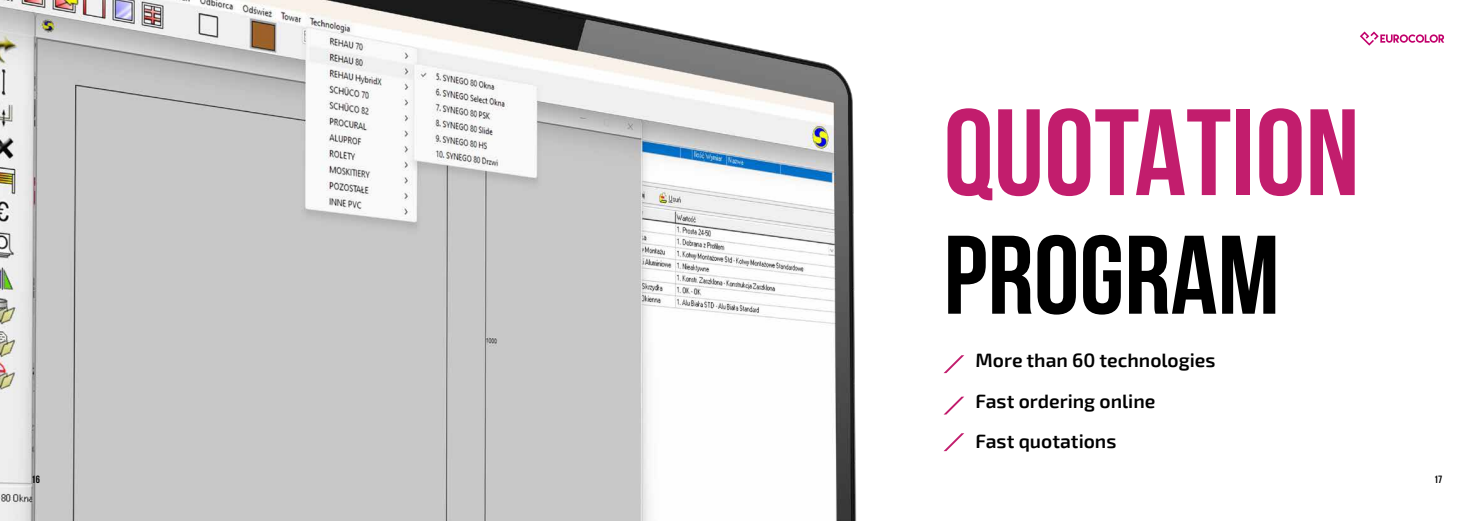
<style>
.page{position:relative;width:1474px;height:521px;background:#fff}
.page>*{position:absolute;margin:0;border:0;box-sizing:border-box;transform-origin:0 0}
.t1{font:700 122.5px "Bebas Neue";color:#c21d6d}
.t2{font:700 111.39px "Bebas Neue";color:#000}
.t3{font:600 19.43px/40.4px "Exo 2";color:#000}
.t4{font:700 10.5px "Bebas Neue";color:#000}
</style>
<div class="page">
<svg style="left:943px;top:355px;width:21px;height:18px"></svg>
<svg style="left:944px;top:397px;width:20px;height:17px"></svg>
<img style="left:0;top:0;width:857px;height:521px">
<svg style="left:944px;top:433px;width:20px;height:18px"></svg>
<svg style="left:1360px;top:32px;width:84px;height:14px"></svg>
<h1 class="t1" style="left:943px;top:86px;width:417px">QUOTATION</h1>
<h2 class="t2" style="left:943px;top:214px;width:338px">PROGRAM</h2>
<p class="t3" style="left:975px;top:340px;width:241px">More than 60 technologies<br>Fast ordering online<br>Fast quotations</p>
<p class="t4" style="left:31px;top:473px;width:10px">16</p>
<p class="t4" style="left:1433px;top:473px;width:10px">17</p>
</div>
